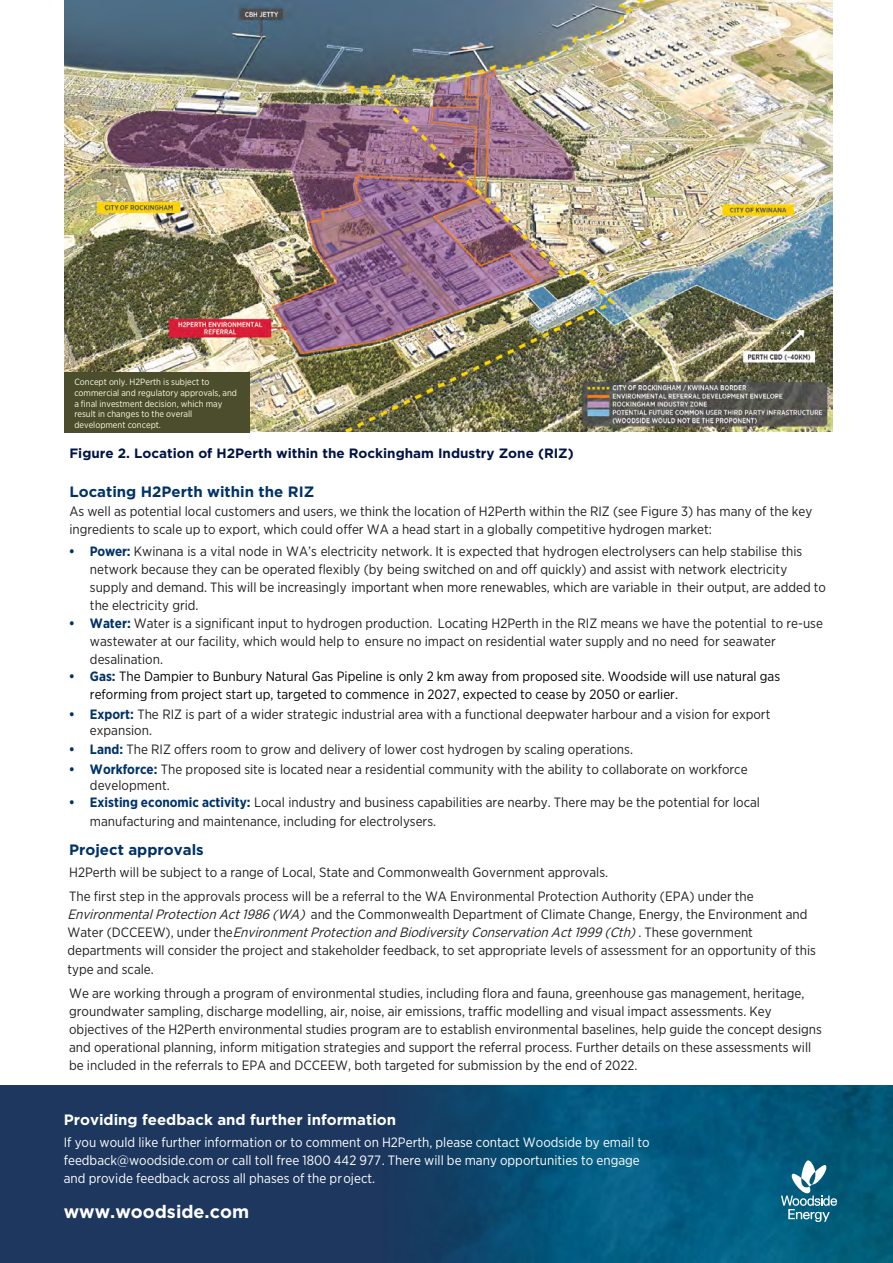
<style>
.page{position:relative;width:893px;height:1263px;background:#fff}
.page>*{position:absolute;margin:0;border:0;box-sizing:border-box;transform-origin:0 0}
.t1{font:700 18px "Gotham";color:#fff}
.t2{font:700 15px "Gotham";color:#fff}
.t3{font:700 15px "Gotham";color:#003269}
.t4{font:700 15px "Gotham";color:#003268}
.Bullet_points{font:13.5px/18px "Gotham Narrow";color:#231f20}
.t5{font:13.5px/18px "Gotham Narrow";color:#fff}
.Bullet_points-2{font:13.5px/17.9px "Gotham Narrow";color:#000}
.t6{font:700 13.5px "Gotham";color:#001342}
.Body_text{font:9px/10.8px "Gotham Narrow";color:#fbfde5}
.s1{font-weight:700;color:#003268}
.s2{font-style:italic}
</style>
<div class="page">
<img style="left:65px;top:0;width:768px;height:432px">
<img style="left:562px;top:1086px;width:331px;height:177px">
<svg style="left:0;top:1086px;width:562px;height:177px;background:#183b62"></svg>
<svg style="left:781px;top:1160px;width:56px;height:62px"></svg>
<div style="left:64px;top:372px;width:186px;height:61px;background:#4c4d2d"></div>
<p class="Body_text" style="left:74px;top:376px;width:164px">Concept only. H2Perth is subject to commercial and regulatory approvals, and a final investment decision, which may result in changes to the overall development concept.</p>
<p class="t6" style="left:69px;top:445px;width:506px">Figure 2. Location of H2Perth within the Rockingham Industry Zone (RIZ)</p>
<p class="t3" style="left:69px;top:483px;width:246px">Locating H2Perth within the RIZ</p>
<p class="Bullet_points" style="left:69px;top:502px;width:744px">As well as potential local customers and users, we think the location of H2Perth within the RIZ (see Figure 3) has many of the key ingredients to scale up to export, which could offer WA a head start in a globally competitive hydrogen market:</p>
<p class="Bullet_points" style="left:90px;top:542px;width:738px;text-indent:-21px"><span class="s1">• Power:</span> Kwinana is a vital node in WA’s electricity network. It is expected that hydrogen electrolysers can help stabilise this network because they can be operated flexibly (by being switched on and off quickly) and assist with network electricity supply and demand. This will be increasingly important when more renewables, which are variable in their output, are added to the electricity grid.</p>
<p class="Bullet_points" style="left:90px;top:614px;width:734px;text-indent:-21px"><span class="s1">• Water:</span> Water is a significant input to hydrogen production. Locating H2Perth in the RIZ means we have the potential to re-use wastewater at our facility, which would help to ensure no impact on residential water supply and no need for seawater desalination.</p>
<p class="Bullet_points-2" style="left:90px;top:667px;width:692px;text-indent:-21px"><span class="s1">• Gas:</span> The Dampier to Bunbury Natural Gas Pipeline is only 2 km away from proposed site. Woodside will use natural gas reforming from project start up, targeted to commence in 2027, expected to cease by 2050 or earlier.</p>
<p class="Bullet_points" style="left:90px;top:705px;width:682px;line-height:16.2px;text-indent:-21px"><span class="s1">• Export:</span> The RIZ is part of a wider strategic industrial area with a functional deepwater harbour and a vision for export expansion.</p>
<p class="Bullet_points" style="left:69px;top:740px;width:566px"><span class="s1">• Land:</span> The RIZ offers room to grow and delivery of lower cost hydrogen by scaling operations.</p>
<p class="Bullet_points" style="left:90px;top:761px;width:659px;line-height:16.2px;text-indent:-21px"><span class="s1">• Workforce:</span> The proposed site is located near a residential community with the ability to collaborate on workforce development.</p>
<p class="Bullet_points" style="left:90px;top:793px;width:672px;text-indent:-21px"><span class="s1">• Existing economic activity:</span> Local industry and business capabilities are nearby. There may be the potential for local manufacturing and maintenance, including for electrolysers.</p>
<p class="t4" style="left:69px;top:841px;width:136px">Project approvals</p>
<p class="Bullet_points" style="left:69px;top:860px;width:686px;line-height:23.9px">H2Perth will be subject to a range of Local, State and Commonwealth Government approvals.<br>The first step in the approvals process will be a referral to the WA Environmental Protection Authority (EPA) under the</p>
<p class="Bullet_points" style="left:68px;top:905px;width:750px"><span class="s2">EnvironmentalProtectionAct1986(WA)</span> and the Commonwealth Department of Climate Change, Energy, the Environment and W a t e r ( D C C E E W ) , u n d e r t h e <span class="s2">EnvironmentProtectionandBiodiversityConservationAct1999(Cth)</span> . T h e s e g o v e r n m e n t departments will consider the project and stakeholder feedback, to set appropriate levels of assessment for an opportunity of this type and scale.</p>
<p class="Bullet_points" style="left:69px;top:983px;width:754px">We are working through a program of environmental studies, including flora and fauna, greenhouse gas management, heritage, groundwater sampling, discharge modelling, air, noise, air emissions, traffic modelling and visual impact assessments. Key objectives of the H2Perth environmental studies program are to establish environmental baselines, help guide the concept designs and operational planning, inform mitigation strategies and support the referral process. Further details on these assessments will be included in the referrals to EPA and DCCEEW, both targeted for submission by the end of 2022.</p>
<p class="t2" style="left:64px;top:1111px;width:334px">Providing feedback and further information</p>
<p class="t5" style="left:64px;top:1133px;width:587px">If you would like further information or to comment on H2Perth, please contact Woodside by email to feedback@woodside.com or call toll free 1800 442 977. There will be many opportunities to engage and provide feedback across all phases of the project.</p>
<p class="t1" style="left:64px;top:1201px;width:187px">www.woodside.com</p>
</div>
